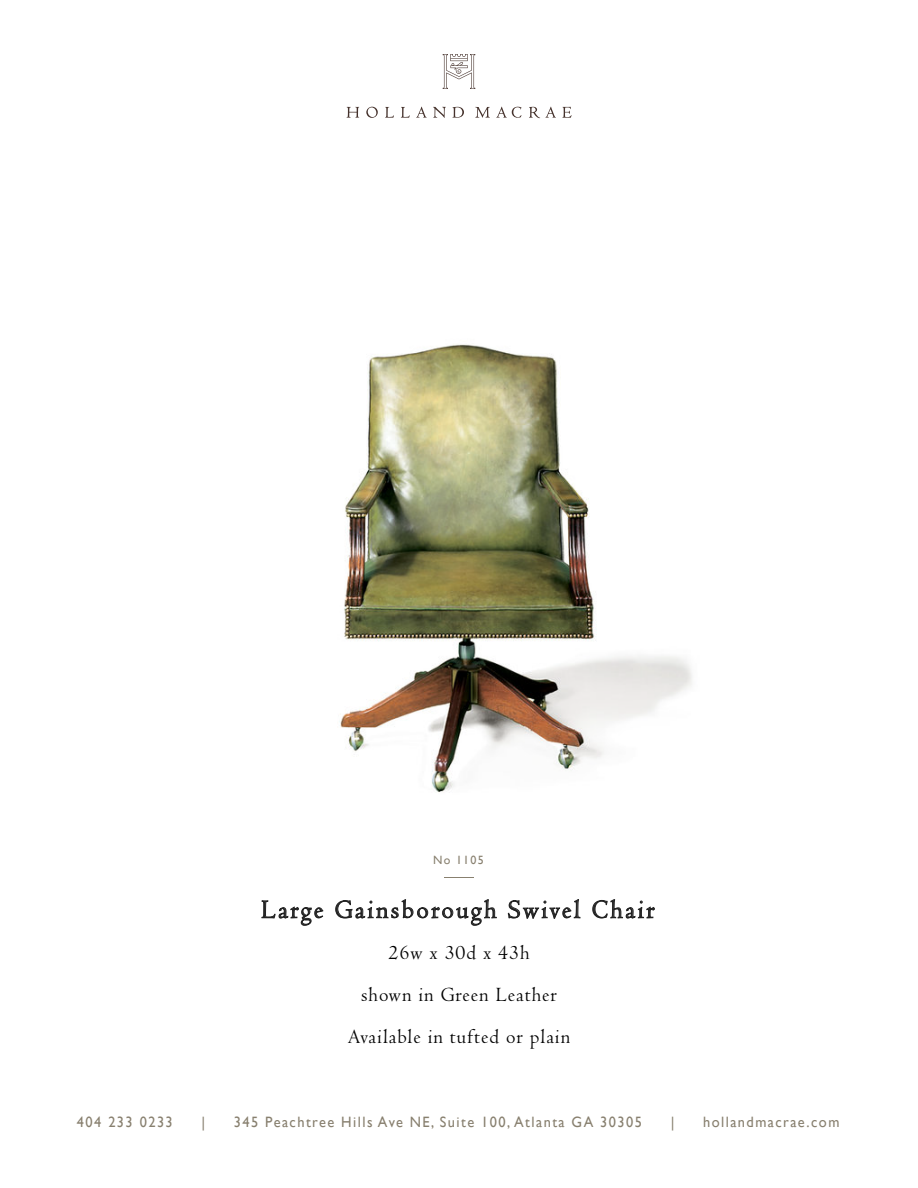
<style>
.page{position:relative;width:918px;height:1188px;background:#fff}
.page>*{position:absolute;margin:0;border:0;box-sizing:border-box;transform-origin:0 0}
.t1{font:27px "Centaur";letter-spacing:.1em;color:#222;scale:.96 1}
.t2{font:21px/42px "Centaur";letter-spacing:.05em;color:#000;text-align:center;scale:.96 1}
.t3{font:15px "Gill Sans";letter-spacing:.1em;color:#88806f;scale:.96 1}
.t4{font:12px "Gill Sans";letter-spacing:.1em;color:#88806f}
</style>
<div class="page">
<img style="left:339px;top:344px;width:353px;height:449px">
<svg style="left:346px;top:107px;width:13px;height:11px"></svg>
<svg style="left:366px;top:107px;width:12px;height:11px"></svg>
<svg style="left:385px;top:107px;width:9px;height:11px"></svg>
<svg style="left:401px;top:107px;width:9px;height:11px"></svg>
<svg style="left:416px;top:107px;width:11px;height:11px"></svg>
<svg style="left:433px;top:107px;width:13px;height:11px"></svg>
<svg style="left:453px;top:107px;width:11px;height:11px"></svg>
<svg style="left:475px;top:107px;width:15px;height:11px"></svg>
<svg style="left:496px;top:107px;width:25px;height:11px"></svg>
<svg style="left:529px;top:107px;width:27px;height:11px"></svg>
<svg style="left:562px;top:107px;width:10px;height:11px"></svg>
<svg style="left:443px;top:54px;width:32px;height:35px"></svg>
<svg style="left:261px;top:900px;width:63px;height:26px"></svg>
<svg style="left:335px;top:899px;width:162px;height:27px"></svg>
<svg style="left:507px;top:899px;width:74px;height:20px"></svg>
<svg style="left:592px;top:899px;width:63px;height:20px"></svg>
<hr style="left:444px;top:877px;width:30px;height:1px;background:#88806f">
<p class="t4" style="left:433px;top:853px;width:52px">No 1105</p>
<h1 class="t1" style="left:261px;top:895px;width:412px">Large Gainsborough Swivel Chair</h1>
<h2 class="t2" style="left:348px;top:932px;width:233px">26w x 30d x 43h<br>shown in Green Leather<br>Available in tufted or plain</h2>
<p class="t3" style="left:77px;top:1113px;width:101px">404 233 0233</p>
<p class="t3" style="left:202px;top:1113px;width:5px">|</p>
<p class="t3" style="left:234px;top:1113px;width:427px">345 Peachtree Hills Ave NE, Suite 100, Atlanta GA 30305</p>
<p class="t3" style="left:671px;top:1113px;width:5px">|</p>
<p class="t3" style="left:703px;top:1113px;width:144px">hollandmacrae.com</p>
</div>
